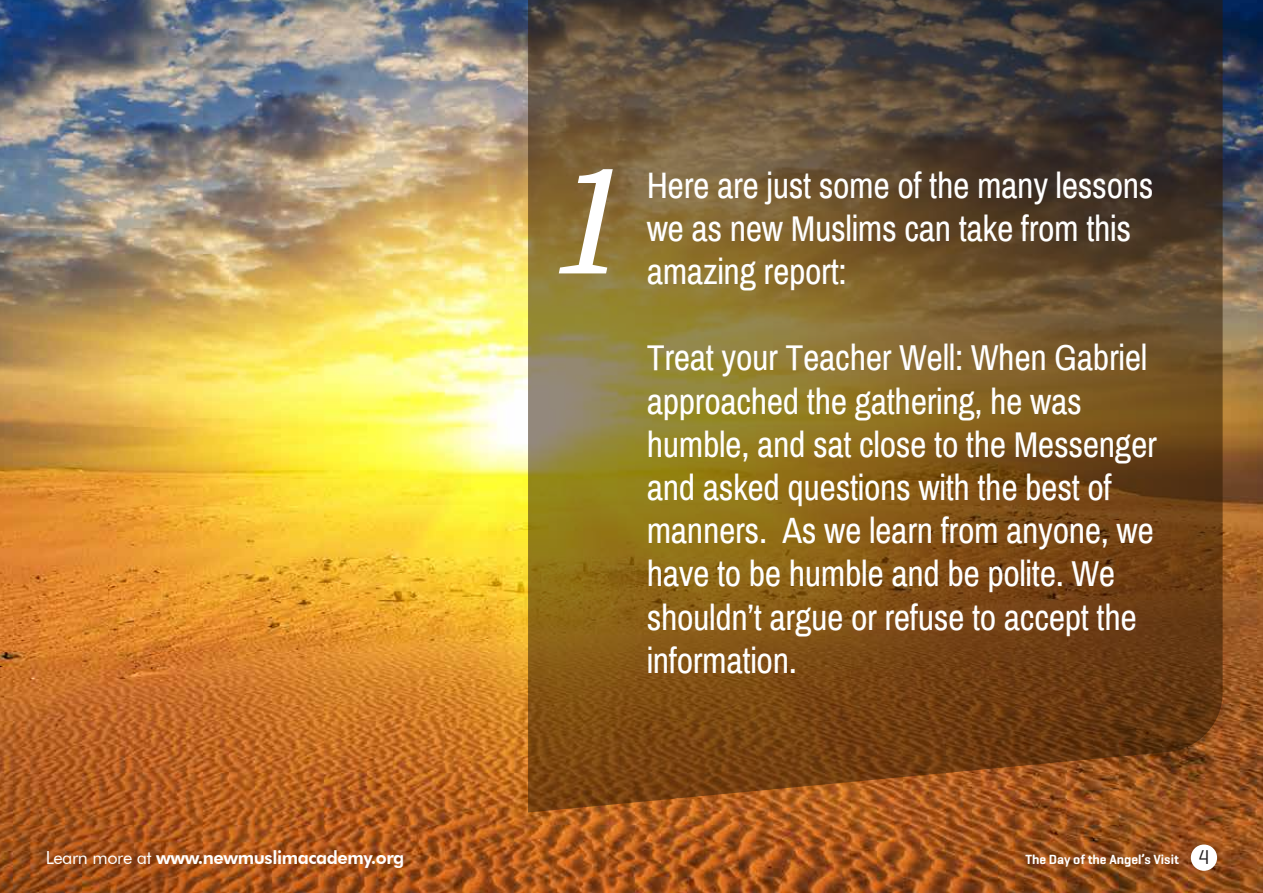
<style>
.page{position:relative;width:1263px;height:893px;background:#fff}
.page>*{position:absolute;margin:0;border:0;box-sizing:border-box;transform-origin:0 0}
.t1{font:italic 142.8px "Domine";color:#fff}
.t2{font:36px/43.2px "Archivo Narrow";letter-spacing:-.01em;color:#fff}
.t3{font:800 18.15px "Futura BT";letter-spacing:-.025em;color:#fff}
.t4{font:600 13.5px "Geogrotesque";color:#fff}
.s1{font-weight:400}
.s2{font-weight:400;font-size:20.4px;color:#231f20}
</style>
<div class="page">
<img style="left:0;top:0;width:1263px;height:893px">
<svg style="left:528px;top:0;width:694px;height:812px;background:#745425"></svg>
<div style="left:1191px;top:844px;width:26px;height:27px;background:#fff;border-radius:50%"></div>
<h1 class="t1" style="left:552px;top:145px;width:93px">1</h1>
<p class="t2" style="left:647px;top:164px;width:508px">Here are just some of the many lessons we as new Muslims can take from this amazing report:</p>
<p class="t2" style="left:647px;top:337px;width:512px">Treat your Teacher Well: When Gabriel approached the gathering, he was humble, and sat close to the Messenger and asked questions with the best of manners. As we learn from anyone, we have to be humble and be polite. We shouldn’t argue or refuse to accept the information.</p>
<p class="t3" style="left:46px;top:846px;width:360px"><span class="s1">Learn more at</span> www.newmuslimacademy.org</p>
<p class="t4" style="left:1025px;top:851px;width:185px">The Day of the Angel’s Visit <span class="s2">4</span></p>
</div>
